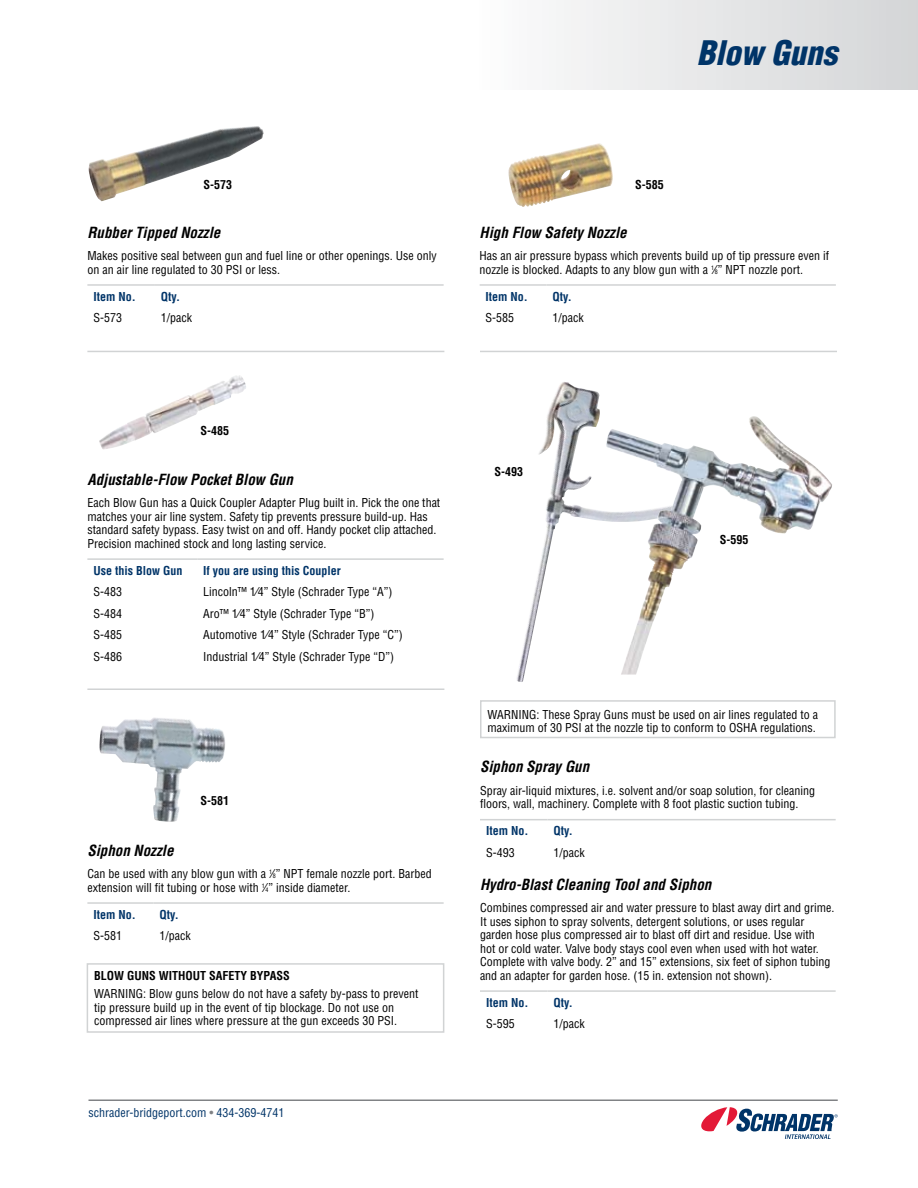
<style>
.page{position:relative;width:918px;height:1188px;background:#fff}
.page>*{position:absolute;margin:0;border:0;box-sizing:border-box;transform-origin:0 0}
.t1{font:italic 900 condensed 33px "Helvetica";color:#003468}
.t2{font:italic 700 condensed 15px "Helvetica";color:#000}
.t3{font:condensed 12px/13.5px "Helvetica";color:#000}
.t4{font:700 condensed 12px "Helvetica";color:#003468}
.t5{font:700 condensed 12px "Helvetica";color:#000}
.t6{font:condensed 12px "Helvetica";color:#003468}
.s1{font-size:6px}
.s2{color:#808285}
</style>
<div class="page">
<div style="left:0;top:0;width:918px;height:90px;background:linear-gradient(to right,#fff,#dedfe1)"></div>
<svg style="left:701px;top:1107px;width:137px;height:32px"></svg>
<hr style="left:88px;top:1100px;width:750px;height:1px;background:#808285">
<img style="left:517px;top:382px;width:159px;height:300px">
<img style="left:606px;top:416px;width:183px;height:148px">
<img style="left:89px;top:126px;width:175px;height:75px">
<img style="left:99px;top:376px;width:140px;height:74px">
<div style="left:87px;top:963px;width:357px;height:70px;border:2px solid #d1d3d4"></div>
<hr style="left:87px;top:902px;width:66px;height:2px;background:#d1d3d4">
<hr style="left:153px;top:902px;width:291px;height:2px;background:#d1d3d4">
<img style="left:99px;top:719px;width:126px;height:103px">
<hr style="left:480px;top:284px;width:66px;height:2px;background:#d1d3d4">
<hr style="left:546px;top:284px;width:290px;height:2px;background:#d1d3d4">
<img style="left:508px;top:155px;width:37px;height:50px">
<hr style="left:87px;top:558px;width:110px;height:2px;background:#d1d3d4">
<hr style="left:197px;top:558px;width:247px;height:2px;background:#d1d3d4">
<hr style="left:87px;top:284px;width:68px;height:2px;background:#d1d3d4">
<hr style="left:155px;top:284px;width:289px;height:2px;background:#d1d3d4">
<div style="left:480px;top:700px;width:356px;height:38px;border:2px solid #d1d3d4"></div>
<hr style="left:480px;top:819px;width:68px;height:1px;background:#d1d3d4">
<hr style="left:548px;top:819px;width:288px;height:1px;background:#d1d3d4">
<hr style="left:480px;top:990px;width:68px;height:2px;background:#d1d3d4">
<hr style="left:548px;top:990px;width:288px;height:2px;background:#d1d3d4">
<hr style="left:87px;top:688px;width:357px;height:2px;background:#d1d3d4">
<hr style="left:87px;top:351px;width:357px;height:1px;background:#d1d3d4">
<hr style="left:480px;top:351px;width:357px;height:1px;background:#d1d3d4">
<h1 class="t1" style="left:697px;top:32px;width:142px">Blow Guns</h1>
<p class="t5" style="left:203px;top:177px;width:30px">S-573</p>
<p class="t5" style="left:635px;top:177px;width:30px">S-585</p>
<p class="t2" style="left:87px;top:223px;width:135px">Rubber Tipped Nozzle</p>
<p class="t3" style="left:87px;top:249px;width:351px">Makes positive seal between gun and fuel line or other openings. Use only on an air line regulated to 30 PSI or less.</p>
<p class="t4" style="left:93px;top:289px;width:44px">Item No.</p>
<p class="t4" style="left:161px;top:289px;width:21px">Qty.</p>
<p class="t3" style="left:93px;top:311px;width:30px">S-573</p>
<p class="t3" style="left:161px;top:311px;width:33px">1/pack</p>
<p class="t2" style="left:480px;top:223px;width:149px">High Flow Safety Nozzle</p>
<p class="t3" style="left:480px;top:249px;width:351px">Has an air pressure bypass which prevents build up of tip pressure even if nozzle is blocked. Adapts to any blow gun with a <sup>1</sup>⁄<span class="s1">8</span>” NPT nozzle port.</p>
<p class="t4" style="left:486px;top:289px;width:44px">Item No.</p>
<p class="t4" style="left:552px;top:289px;width:21px">Qty.</p>
<p class="t3" style="left:486px;top:311px;width:30px">S-585</p>
<p class="t3" style="left:552px;top:311px;width:33px">1/pack</p>
<p class="t5" style="left:201px;top:423px;width:30px">S-485</p>
<p class="t2" style="left:87px;top:470px;width:207px">Adjustable-Flow Pocket Blow Gun</p>
<p class="t3" style="left:87px;top:496px;width:354px">Each Blow Gun has a Quick Coupler Adapter Plug built in. Pick the one that matches your air line system. Safety tip prevents pressure build-up. Has standard safety bypass. Easy twist on and off. Handy pocket clip attached.<br>Precision machined stock and long lasting service.</p>
<p class="t4" style="left:93px;top:563px;width:91px">Use this Blow Gun</p>
<p class="t4" style="left:203px;top:563px;width:139px">If you are using this Coupler</p>
<p class="t3" style="left:93px;top:585px;width:30px">S-483</p>
<p class="t3" style="left:203px;top:585px;width:191px">Lincoln™ 1⁄4” Style (Schrader Type “A”)</p>
<p class="t3" style="left:93px;top:607px;width:30px">S-484</p>
<p class="t3" style="left:203px;top:607px;width:173px">Aro™ 1⁄4” Style (Schrader Type “B”)</p>
<p class="t3" style="left:93px;top:628px;width:30px">S-485</p>
<p class="t3" style="left:203px;top:628px;width:201px">Automotive 1⁄4” Style (Schrader Type “C”)</p>
<p class="t3" style="left:93px;top:650px;width:30px">S-486</p>
<p class="t3" style="left:203px;top:650px;width:192px">Industrial 1⁄4” Style (Schrader Type “D”)</p>
<p class="t5" style="left:201px;top:793px;width:30px">S-581</p>
<p class="t2" style="left:87px;top:841px;width:88px">Siphon Nozzle</p>
<p class="t3" style="left:87px;top:867px;width:346px">Can be used with any blow gun with a <sup>1</sup>⁄<span class="s1">8</span>” NPT female nozzle port. Barbed extension will fit tubing or hose with <sup>1</sup>⁄<span class="s1">4</span>” inside diameter.</p>
<p class="t4" style="left:93px;top:907px;width:44px">Item No.</p>
<p class="t4" style="left:159px;top:907px;width:21px">Qty.</p>
<p class="t3" style="left:93px;top:929px;width:30px">S-581</p>
<p class="t3" style="left:159px;top:929px;width:33px">1/pack</p>
<p class="t5" style="left:94px;top:968px;width:197px">Blow Guns Without Safety Bypass</p>
<p class="t3" style="left:94px;top:987px;width:326px">WARNING: Blow guns below do not have a safety by-pass to prevent tip pressure build up in the event of tip blockage. Do not use on compressed air lines where pressure at the gun exceeds 30 PSI.</p>
<p class="t6" style="left:89px;top:1105px;width:197px">schrader-bridgeport.com <span class="s2">•</span> 434-369-4741</p>
<p class="t5" style="left:494px;top:464px;width:30px">S-493</p>
<p class="t5" style="left:720px;top:532px;width:30px">S-595</p>
<p class="t3" style="left:488px;top:708px;width:332px">WARNING: These Spray Guns must be used on air lines regulated to a maximum of 30 PSI at the nozzle tip to conform to OSHA regulations.</p>
<p class="t2" style="left:480px;top:758px;width:111px">Siphon Spray Gun</p>
<p class="t3" style="left:480px;top:784px;width:337px">Spray air-liquid mixtures, i.e. solvent and/or soap solution, for cleaning floors, wall, machinery. Complete with 8 foot plastic suction tubing.</p>
<p class="t4" style="left:486px;top:823px;width:44px">Item No.</p>
<p class="t4" style="left:554px;top:823px;width:21px">Qty.</p>
<p class="t3" style="left:486px;top:846px;width:30px">S-493</p>
<p class="t3" style="left:554px;top:846px;width:33px">1/pack</p>
<p class="t2" style="left:480px;top:875px;width:233px">Hydro-Blast Cleaning Tool and Siphon</p>
<p class="t3" style="left:480px;top:901px;width:356px">Combines compressed air and water pressure to blast away dirt and grime.<br>It uses siphon to spray solvents, detergent solutions, or uses regular garden hose plus compressed air to blast off dirt and residue. Use with<br>hot or cold water. Valve body stays cool even when used with hot water.<br>Complete with valve body. 2” and 15” extensions, six feet of siphon tubing and an adapter for garden hose. (15 in. extension not shown).</p>
<p class="t4" style="left:486px;top:995px;width:44px">Item No.</p>
<p class="t4" style="left:554px;top:995px;width:21px">Qty.</p>
<p class="t3" style="left:486px;top:1017px;width:30px">S-595</p>
<p class="t3" style="left:554px;top:1017px;width:33px">1/pack</p>
</div>
